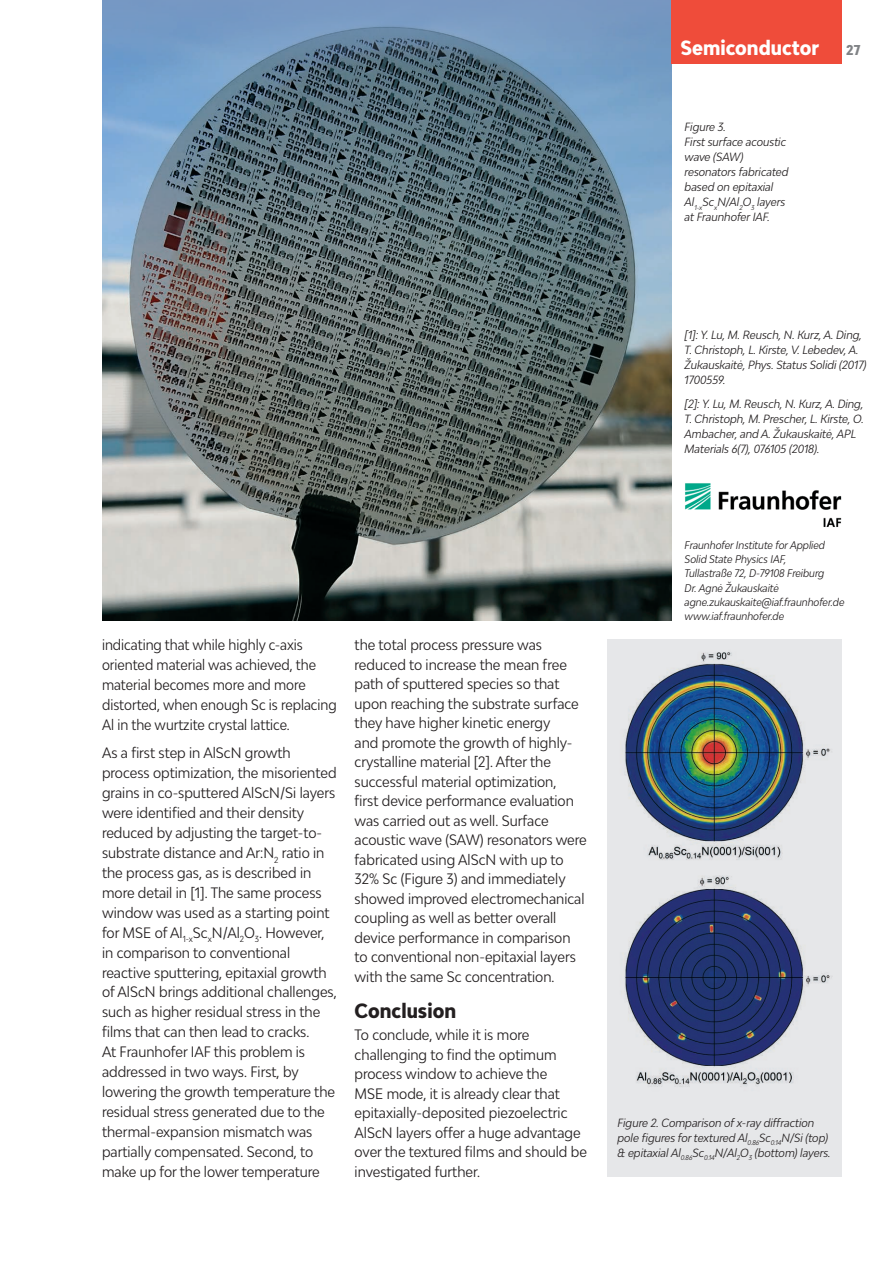
<style>
.page{position:relative;width:893px;height:1263px;background:#fff}
.page>*{position:absolute;margin:0;border:0;box-sizing:border-box;transform-origin:0 0}
.t1{font:800 condensed 19.5px "Bw Modelica";color:#fff}
.t2{font:800 condensed 19.5px "Bw Modelica";color:#231f20}
.t3{font:condensed 14.25px/20px "Bw Modelica";color:#231f20}
.t4{font:800 condensed 13.5px "Bw Modelica";color:#808285}
.t5{font:italic condensed 11.25px/15px "Bw Modelica";color:#231f20}
.t6{font:italic condensed 10.5px/14.2px "Bw Modelica";color:#231f20}
</style>
<div class="page">
<img style="left:102px;top:0;width:570px;height:620px">
<img style="left:607px;top:639px;width:235px;height:538px">
<img style="left:685px;top:483px;width:157px;height:44px">
<div style="left:672px;top:0;width:170px;height:64px;background:#ef4c3a"></div>
<h1 class="t1" style="left:680px;top:35px;width:140px">Semiconductor</h1>
<p class="t4" style="left:846px;top:42px;width:16px">27</p>
<p class="t5" style="left:685px;top:119px;width:105px">Figure 3.<br>First surface acoustic wave (SAW) resonators fabricated based on epitaxial<br>Al<sub>1-x</sub>Sc<sub>x</sub>N/Al<sub>2</sub>O<sub>3</sub> layers at Fraunhofer IAF.</p>
<p class="t5" style="left:685px;top:327px;width:183px">[1]: Y. Lu, M. Reusch, N. Kurz, A. Ding,<br>T. Christoph, L. Kirste, V. Lebedev, A.<br>Žukauskaitė, Phys. Status Solidi (2017)<br>1700559.</p>
<p class="t5" style="left:685px;top:396px;width:181px">[2]: Y. Lu, M. Reusch, N. Kurz, A. Ding, T. Christoph, M. Prescher, L. Kirste, O.<br>Ambacher, and A. Žukauskaitė, APL Materials 6(7), 076105 (2018).</p>
<p class="t3" style="left:102px;top:634px;width:236px">indicating that while highly c-axis oriented material was achieved, the material becomes more and more distorted, when enough Sc is replacing Al in the wurtzite crystal lattice.</p>
<p class="t3" style="left:102px;top:743px;width:236px">As a first step in AlScN growth process optimization, the misoriented grains in co-sputtered AlScN/Si layers were identified and their density reduced by adjusting the target-to&shy;substrate distance and Ar:N<sub>2</sub> ratio in the process gas, as is described in more detail in [1]. The same process window was used as a starting point for MSE of Al<sub>1-x</sub>Sc<sub>x</sub>N/Al<sub>2</sub>O<sub>3</sub>. However, in comparison to conventional reactive sputtering, epitaxial growth of AlScN brings additional challenges, such as higher residual stress in the films that can then lead to cracks.<br>At Fraunhofer IAF this problem is addressed in two ways. First, by lowering the growth temperature the residual stress generated due to the thermal-expansion mismatch was partially compensated. Second, to make up for the lower temperature</p>
<p class="t3" style="left:355px;top:635px;width:234px;line-height:19.5px">the total process pressure was reduced to increase the mean free path of sputtered species so that upon reaching the substrate surface they have higher kinetic energy<br>and promote the growth of highly&shy;crystalline material [2]. After the successful material optimization,<br>first device performance evaluation was carried out as well. Surface acoustic wave (SAW) resonators were fabricated using AlScN with up to 32% Sc (Figure 3) and immediately showed improved electromechanical coupling as well as better overall device performance in comparison to conventional non-epitaxial layers with the same Sc concentration.</p>
<h1 class="t2" style="left:355px;top:998px;width:103px">Conclusion</h1>
<p class="t3" style="left:355px;top:1025px;width:234px;line-height:19.5px">To conclude, while it is more challenging to find the optimum process window to achieve the<br>MSE mode, it is already clear that epitaxially-deposited piezoelectric<br>AlScN layers offer a huge advantage over the textured films and should be investigated further.</p>
<p class="t6" style="left:685px;top:538px;width:161px">Fraunhofer Institute for Applied<br>Solid State Physics IAF,<br>Tullastraße 72, D-79108 Freiburg<br>Dr. Agnė Žukauskaitė agne.zukauskaite@iaf.fraunhofer.de www.iaf.fraunhofer.de</p>
<p class="t5" style="left:617px;top:1115px;width:215px">Figure 2. Comparison of x-ray diffraction pole figures for textured Al<sub>0.86</sub>Sc<sub>0.14</sub>N/Si (top) &amp; epitaxial Al<sub>0.86</sub>Sc<sub>0.14</sub>N/Al<sub>2</sub>O<sub>3</sub> (bottom) layers.</p>
</div>
